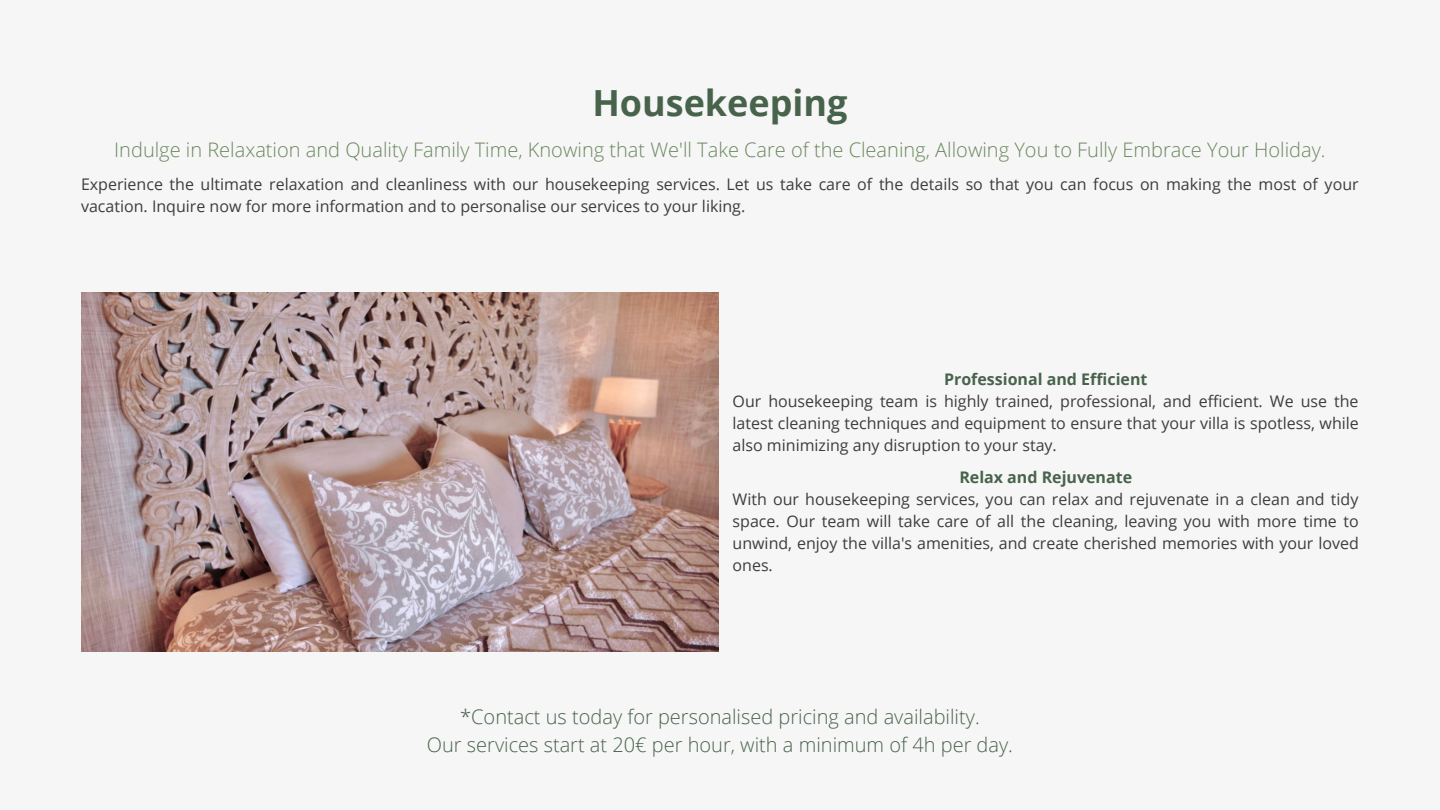
<style>
.page{position:relative;width:1440px;height:810px;background:#f7f6f6}
.page>*{position:absolute;margin:0;border:0;box-sizing:border-box;transform-origin:0 0}
.t1{font:700 36px "Open Sans";color:#48634c}
.t2{font:300 20px "Open Sans";color:#6a885e}
.t3{font:300 20px "Open Sans";color:#48634c}
.t4{font:16px/22px "Open Sans";color:#3e3d3b;text-align:justify}
.t5{font:700 16px "Open Sans";color:#48634c}
</style>
<div class="page">
<img style="left:81px;top:293px;width:637px;height:358px">
<p class="t1" style="left:592px;top:77px;width:257px">Housekeeping</p>
<p class="t2" style="left:114px;top:136px;width:1213px">Indulge in Relaxation and Quality Family Time, Knowing that We'll Take Care of the Cleaning, Allowing You to Fully Embrace Your Holiday.</p>
<p class="t4" style="left:81px;top:173px;width:1279px">Experience the ultimate relaxation and cleanliness with our housekeeping services. Let us take care of the details so that you can focus on making the most of your vacation. Inquire now for more information and to personalise our services to your liking.</p>
<p class="t5" style="left:944px;top:368px;width:205px">Professional and Efficient</p>
<p class="t4" style="left:733px;top:389px;width:628px">Our housekeeping team is highly trained, professional, and efficient. We use the latest cleaning techniques and equipment to ensure that your villa is spotless, while also minimizing any disruption to your stay.</p>
<p class="t5" style="left:959px;top:466px;width:174px">Relax and Rejuvenate</p>
<p class="t4" style="left:733px;top:488px;width:628px">With our housekeeping services, you can relax and rejuvenate in a clean and tidy space. Our team will take care of all the cleaning, leaving you with more time to unwind, enjoy the villa's amenities, and create cherished memories with your loved ones.</p>
<p class="t3" style="left:460px;top:703px;width:521px">*Contact us today for personalised pricing and availability.</p>
<p class="t3" style="left:427px;top:731px;width:588px">Our services start at 20€ per hour, with a minimum of 4h per day.</p>
</div>
